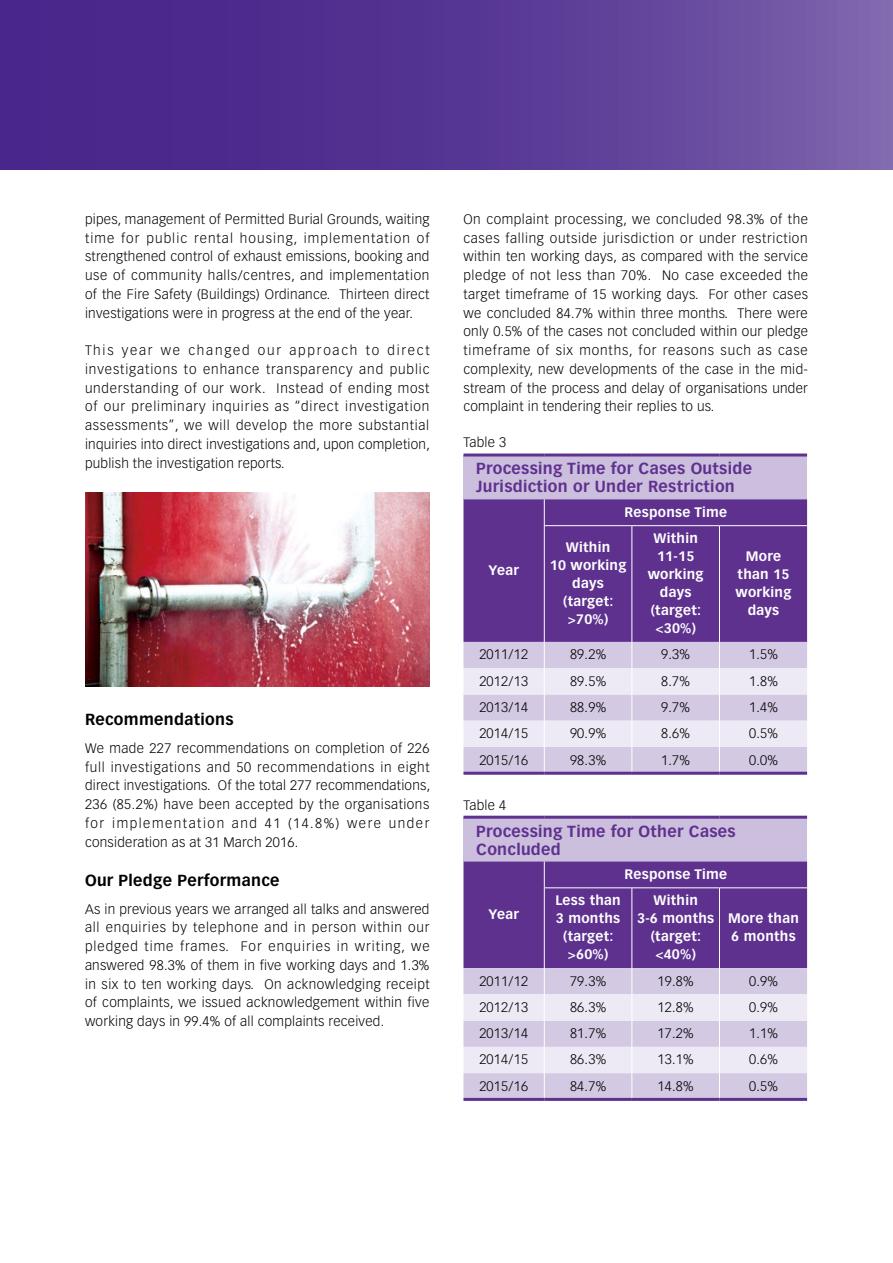
<style>
.page{position:relative;width:893px;height:1263px;background:#fff}
.page>*{position:absolute;margin:0;border:0;box-sizing:border-box;transform-origin:0 0}
.t1{font:700 15.75px/18px "Vectora LT Std";letter-spacing:.02em;color:#5e318f}
.t2{font:700 15.75px "Vectora LT Std";letter-spacing:.02em;color:#000}
.t3{font:300 13.5px/18.8px "Vectora LT Std";letter-spacing:.02em;color:#000;text-align:justify}
.t4{font:700 13.5px/18px "Vectora LT Std";letter-spacing:.02em;color:#fff;text-align:center}
</style>
<div class="page">
<img style="left:85px;top:492px;width:344px;height:195px">
<div style="left:463px;top:455px;width:344px;height:44px;background:#ccbedd"></div>
<div style="left:463px;top:499px;width:344px;height:143px;background:#5e318f"></div>
<svg style="left:544px;top:499px;width:1px;height:26px"></svg>
<hr style="left:544px;top:526px;width:1px;height:116px;background:#fff">
<hr style="left:631px;top:526px;width:1px;height:116px;background:#fff">
<hr style="left:719px;top:526px;width:1px;height:116px;background:#fff">
<svg style="left:463px;top:642px;width:344px;height:130px;background:#ded6ea"></svg>
<hr style="left:544px;top:525px;width:88px;height:1px;background:#fff">
<hr style="left:632px;top:525px;width:87px;height:1px;background:#fff">
<hr style="left:719px;top:525px;width:88px;height:1px;background:#fff">
<hr style="left:463px;top:453px;width:81px;height:3px;background:#5e318f">
<hr style="left:544px;top:453px;width:88px;height:3px;background:#5e318f">
<hr style="left:632px;top:453px;width:87px;height:3px;background:#5e318f">
<hr style="left:719px;top:453px;width:88px;height:3px;background:#5e318f">
<hr style="left:463px;top:772px;width:81px;height:3px;background:#5e318f">
<hr style="left:544px;top:772px;width:88px;height:3px;background:#5e318f">
<hr style="left:632px;top:772px;width:87px;height:3px;background:#5e318f">
<hr style="left:719px;top:772px;width:88px;height:3px;background:#5e318f">
<div style="left:463px;top:817px;width:344px;height:44px;background:#ccbedd"></div>
<svg style="left:463px;top:861px;width:344px;height:237px;background:#a58cc1"></svg>
<hr style="left:544px;top:887px;width:88px;height:1px;background:#fff">
<hr style="left:632px;top:887px;width:87px;height:1px;background:#fff">
<hr style="left:719px;top:887px;width:88px;height:1px;background:#fff">
<hr style="left:463px;top:816px;width:81px;height:3px;background:#5e318f">
<hr style="left:544px;top:816px;width:88px;height:3px;background:#5e318f">
<hr style="left:632px;top:816px;width:87px;height:3px;background:#5e318f">
<hr style="left:719px;top:816px;width:88px;height:3px;background:#5e318f">
<hr style="left:463px;top:1098px;width:81px;height:3px;background:#5e318f">
<hr style="left:544px;top:1098px;width:88px;height:3px;background:#5e318f">
<hr style="left:632px;top:1098px;width:87px;height:3px;background:#5e318f">
<hr style="left:719px;top:1098px;width:88px;height:3px;background:#5e318f">
<div style="left:0;top:0;width:893px;height:170px;background:linear-gradient(to right,#3f1b85,#765ca8)"></div>
<p class="t3" style="left:85px;top:210px;width:346px">pipes, management of Permitted Burial Grounds, waiting time for public rental housing, implementation of strengthened control of exhaust emissions, booking and use of community halls/centres, and implementation of the Fire Safety (Buildings) Ordinance. Thirteen direct investigations were in progress at the end of the year.</p>
<p class="t3" style="left:85px;top:341px;width:346px">This year we changed our approach to direct investigations to enhance transparency and public understanding of our work. Instead of ending most of our preliminary inquiries as “direct investigation assessments”, we will develop the more substantial inquiries into direct investigations and, upon completion, publish the investigation reports.</p>
<p class="t2" style="left:85px;top:710px;width:150px">Recommendations</p>
<p class="t3" style="left:85px;top:739px;width:347px">We made 227 recommendations on completion of 226 full investigations and 50 recommendations in eight direct investigations. Of the total 277 recommendations, 236 (85.2%) have been accepted by the organisations for implementation and 41 (14.8%) were under consideration as at 31 March 2016.</p>
<p class="t2" style="left:85px;top:871px;width:196px">Our Pledge Performance</p>
<p class="t3" style="left:85px;top:899px;width:346px">As in previous years we arranged all talks and answered all enquiries by telephone and in person within our pledged time frames. For enquiries in writing, we answered 98.3% of them in five working days and 1.3% in six to ten working days. On acknowledging receipt of complaints, we issued acknowledgement within five working days in 99.4% of all complaints received.</p>
<p class="t3" style="left:463px;top:210px;width:346px">On complaint processing, we concluded 98.3% of the cases falling outside jurisdiction or under restriction within ten working days, as compared with the service pledge of not less than 70%. No case exceeded the target timeframe of 15 working days. For other cases we concluded 84.7% within three months. There were only 0.5% of the cases not concluded within our pledge timeframe of six months, for reasons such as case complexity, new developments of the case in the mid&shy;stream of the process and delay of organisations under complaint in tendering their replies to us.</p>
<p class="t3" style="left:463px;top:433px;width:44px">Table 3</p>
<p class="t1" style="left:476px;top:460px;width:277px">Processing Time for Cases Outside<br>Jurisdiction or Under Restriction</p>
<p class="t4" style="left:489px;top:561px;width:32px">Year</p>
<p class="t4" style="left:624px;top:503px;width:104px">Response Time</p>
<p class="t4" style="left:550px;top:538px;width:78px">Within<br>10 working days (target: &gt;70%)</p>
<p class="t4" style="left:648px;top:529px;width:57px">Within<br>11-15 working days (target: &lt;30%)</p>
<p class="t4" style="left:735px;top:547px;width:57px">More than 15 working days</p>
<p class="t3" style="left:479px;top:645px;width:50px">2011/12</p>
<p class="t3" style="left:570px;top:645px;width:38px">89.2%</p>
<p class="t3" style="left:661px;top:645px;width:30px">9.3%</p>
<p class="t3" style="left:749px;top:645px;width:30px">1.5%</p>
<p class="t3" style="left:479px;top:672px;width:50px">2012/13</p>
<p class="t3" style="left:570px;top:672px;width:38px">89.5%</p>
<p class="t3" style="left:661px;top:672px;width:30px">8.7%</p>
<p class="t3" style="left:749px;top:672px;width:30px">1.8%</p>
<p class="t3" style="left:479px;top:698px;width:50px">2013/14</p>
<p class="t3" style="left:570px;top:698px;width:38px">88.9%</p>
<p class="t3" style="left:661px;top:698px;width:30px">9.7%</p>
<p class="t3" style="left:749px;top:698px;width:30px">1.4%</p>
<p class="t3" style="left:479px;top:724px;width:50px">2014/15</p>
<p class="t3" style="left:570px;top:724px;width:38px">90.9%</p>
<p class="t3" style="left:661px;top:724px;width:30px">8.6%</p>
<p class="t3" style="left:749px;top:724px;width:30px">0.5%</p>
<p class="t3" style="left:479px;top:750px;width:50px">2015/16</p>
<p class="t3" style="left:570px;top:750px;width:38px">98.3%</p>
<p class="t3" style="left:661px;top:750px;width:30px">1.7%</p>
<p class="t3" style="left:749px;top:750px;width:30px">0.0%</p>
<p class="t3" style="left:463px;top:796px;width:44px">Table 4</p>
<p class="t1" style="left:476px;top:822px;width:261px">Processing Time for Other Cases<br>Concluded</p>
<p class="t4" style="left:489px;top:905px;width:32px">Year</p>
<p class="t4" style="left:624px;top:865px;width:104px">Response Time</p>
<p class="t4" style="left:555px;top:892px;width:67px">Less than<br>3 months (target: &gt;60%)</p>
<p class="t4" style="left:637px;top:891px;width:79px">Within<br>3-6 months (target: &lt;40%)</p>
<p class="t4" style="left:728px;top:909px;width:72px;text-align:left">More than<br>6 months</p>
<p class="t3" style="left:479px;top:972px;width:50px">2011/12</p>
<p class="t3" style="left:570px;top:972px;width:38px">79.3%</p>
<p class="t3" style="left:658px;top:972px;width:38px">19.8%</p>
<p class="t3" style="left:749px;top:972px;width:30px">0.9%</p>
<p class="t3" style="left:479px;top:998px;width:50px">2012/13</p>
<p class="t3" style="left:570px;top:998px;width:38px">86.3%</p>
<p class="t3" style="left:658px;top:998px;width:38px">12.8%</p>
<p class="t3" style="left:749px;top:998px;width:30px">0.9%</p>
<p class="t3" style="left:479px;top:1024px;width:50px">2013/14</p>
<p class="t3" style="left:570px;top:1024px;width:38px">81.7%</p>
<p class="t3" style="left:658px;top:1024px;width:38px">17.2%</p>
<p class="t3" style="left:749px;top:1024px;width:30px">1.1%</p>
<p class="t3" style="left:479px;top:1050px;width:50px">2014/15</p>
<p class="t3" style="left:570px;top:1050px;width:38px">86.3%</p>
<p class="t3" style="left:658px;top:1050px;width:38px">13.1%</p>
<p class="t3" style="left:749px;top:1050px;width:30px">0.6%</p>
<p class="t3" style="left:479px;top:1077px;width:50px">2015/16</p>
<p class="t3" style="left:570px;top:1077px;width:38px">84.7%</p>
<p class="t3" style="left:658px;top:1077px;width:38px">14.8%</p>
<p class="t3" style="left:749px;top:1077px;width:30px">0.5%</p>
</div>
